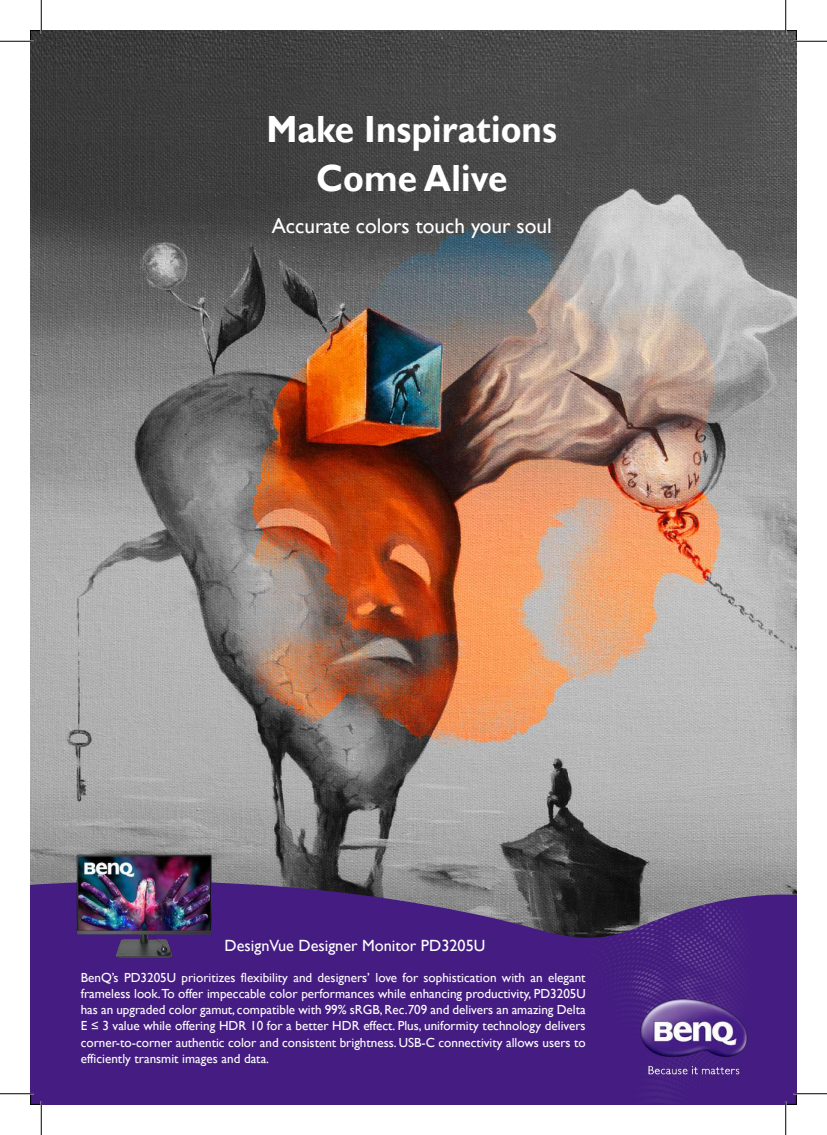
<style>
.page{position:relative;width:827px;height:1135px;background:#fff}
.page>*{position:absolute;margin:0;border:0;box-sizing:border-box;transform-origin:0 0}
.t1{font:700 37.75px/48.8px "Gill Sans";letter-spacing:.005em;color:#fff;text-align:center;scale:.93 1}
.t2{font:21.25px "Gill Sans";color:#fff}
.t3{font:16.25px "Gill Sans";color:#fff}
.t4{font:13.12px/16.2px "Gill Sans";color:#fff;text-align:justify}
</style>
<div class="page">
<img style="left:31px;top:31px;width:765px;height:834px">
<svg style="left:31px;top:865px;width:765px;height:239px;background:#4c2980"></svg>
<img style="left:507px;top:881px;width:289px;height:223px">
<img style="left:621px;top:980px;width:144px;height:95px">
<img style="left:70px;top:831px;width:148px;height:149px">
<svg style="left:31px;top:1093px;width:11px;height:12px"></svg>
<svg style="left:31px;top:31px;width:11px;height:11px"></svg>
<svg style="left:785px;top:31px;width:12px;height:11px"></svg>
<svg style="left:785px;top:1093px;width:12px;height:12px"></svg>
<hr style="left:0;top:40px;width:34px;height:2px;background:#fff">
<hr style="left:793px;top:40px;width:34px;height:2px;background:#fff">
<hr style="left:40px;top:0;width:2px;height:34px;background:#fff">
<hr style="left:40px;top:1101px;width:2px;height:34px;background:#fff">
<hr style="left:0;top:41px;width:34px;height:1px;background:#000">
<hr style="left:793px;top:41px;width:34px;height:1px;background:#000">
<hr style="left:0;top:1093px;width:34px;height:1px;background:#000">
<hr style="left:793px;top:1093px;width:34px;height:1px;background:#000">
<hr style="left:41px;top:0;width:1px;height:34px;background:#000">
<hr style="left:41px;top:1101px;width:1px;height:34px;background:#000">
<hr style="left:785px;top:0;width:1px;height:34px;background:#000">
<hr style="left:785px;top:1101px;width:1px;height:34px;background:#000">
<h1 class="t1" style="left:266px;top:106px;width:314px">Make Inspirations<br>Come Alive</h1>
<h2 class="t2" style="left:272px;top:214px;width:281px">Accurate colors touch your soul</h2>
<p class="t3" style="left:225px;top:936px;width:262px">DesignVue Designer Monitor PD3205U</p>
<p class="t4" style="left:81px;top:969px;width:506px">BenQ’s PD3205U prioritizes flexibility and designers’ love for sophistication with an elegant frameless look.To offer impeccable color performances while enhancing productivity, PD3205U has an upgraded color gamut, compatible with 99% sRGB, Rec.709 and delivers an amazing Delta E ≤ 3 value while offering HDR 10 for a better HDR effect. Plus, uniformity technology delivers corner-to-corner authentic color and consistent brightness. USB-C connectivity allows users to efficiently transmit images and data.</p>
</div>
